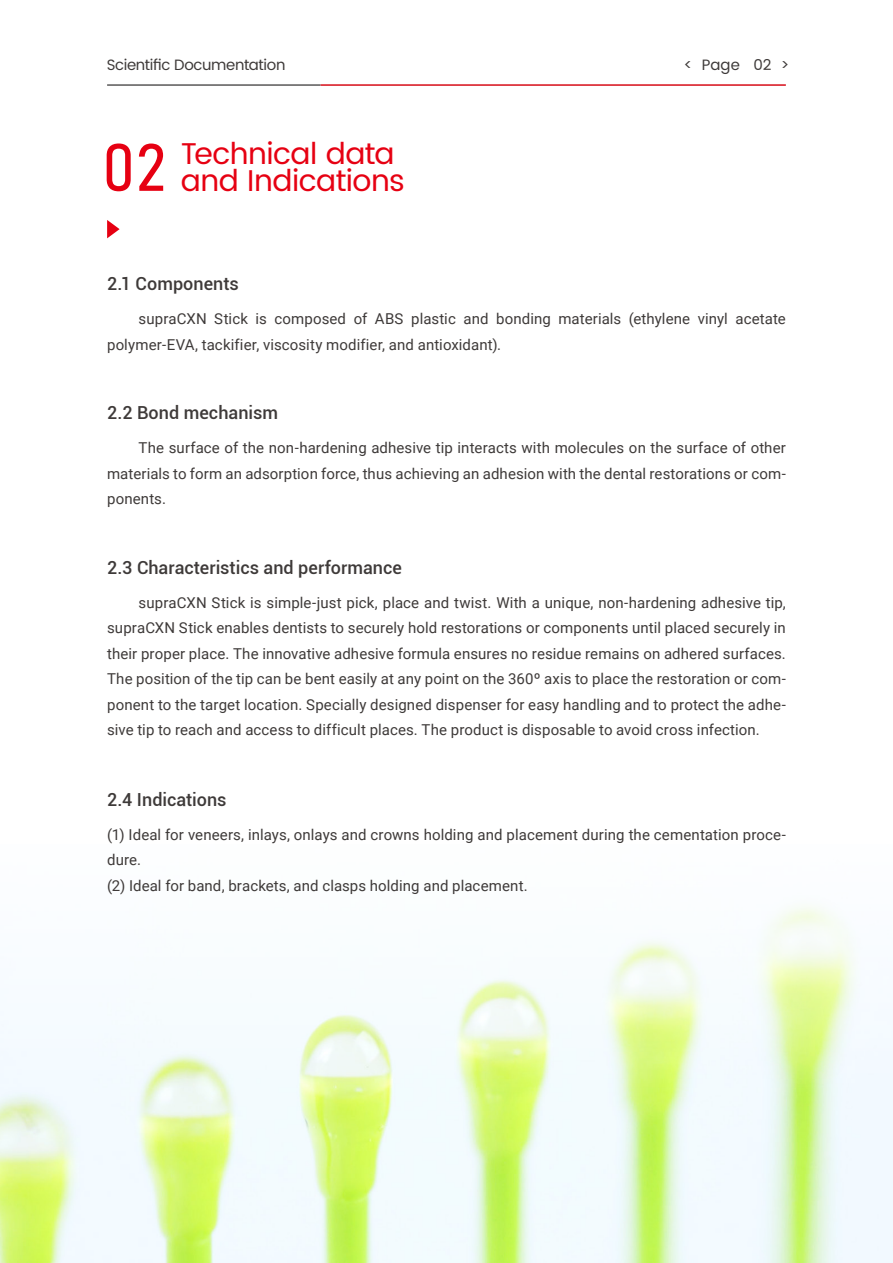
<style>
.page{position:relative;width:893px;height:1263px;background:#fff}
.page>*{position:absolute;margin:0;border:0;box-sizing:border-box;transform-origin:0 0}
.t1{font:30px/27px "Poppins";letter-spacing:-.02em;color:#e60012}
.t2{font:500 18px "Roboto";color:#3e3a39}
.t3{font:15px/25.5px "Roboto";letter-spacing:.005em;color:#3e3a39}
.t4{font:15px "Poppins";letter-spacing:-.02em;color:#3e3a39}
.s1{font-family:"Bahnschrift";font-size:66px}
</style>
<div class="page">
<svg style="left:0;top:907px;width:893px;height:356px"></svg>
<hr style="left:107px;top:84px;width:214px;height:2px;background:#595858">
<hr style="left:321px;top:84px;width:465px;height:2px;background:#d70c18">
<svg style="left:107px;top:220px;width:13px;height:18px"></svg>
<p class="t4" style="left:107px;top:54px;width:180px">Scientific Documentation</p>
<p class="t4" style="left:683px;top:54px;width:108px">&lt; Page 02 &gt;</p>
<h1 class="t1" style="left:181px;top:141px;width:226px;text-indent:-78px"><span class="s1">02</span> Technical data and Indications</h1>
<p class="t2" style="left:107px;top:271px;width:133px">2.1 Components</p>
<p class="t3" style="left:107px;top:306px;width:680px;text-indent:32px">supraCXN Stick is composed of ABS plastic and bonding materials (ethylene vinyl acetate polymer-EVA, tackifier, viscosity modifier, and antioxidant).</p>
<p class="t2" style="left:107px;top:400px;width:173px">2.2 Bond mechanism</p>
<p class="t3" style="left:107px;top:434px;width:680px;text-align:justify;text-indent:32px">The surface of the non-hardening adhesive tip interacts with molecules on the surface of other materials to form an adsorption force, thus achieving an adhesion with the dental restorations or com&shy;ponents.</p>
<p class="t2" style="left:107px;top:554px;width:296px">2.3 Characteristics and performance</p>
<p class="t3" style="left:107px;top:589px;width:680px;text-align:justify;text-indent:32px">supraCXN Stick is simple-just pick, place and twist. With a unique, non-hardening adhesive tip, supraCXN Stick enables dentists to securely hold restorations or components until placed securely in their proper place. The innovative adhesive formula ensures no residue remains on adhered surfaces.<br>The position of the tip can be bent easily at any point on the 360º axis to place the restoration or com&shy;ponent to the target location. Specially designed dispenser for easy handling and to protect the adhe&shy;sive tip to reach and access to difficult places. The product is disposable to avoid cross infection.</p>
<p class="t2" style="left:107px;top:786px;width:121px">2.4 Indications</p>
<p class="t3" style="left:107px;top:821px;width:680px">(1) Ideal for veneers, inlays, onlays and crowns holding and placement during the cementation proce&shy;dure.<br>(2) Ideal for band, brackets, and clasps holding and placement.</p>
</div>
